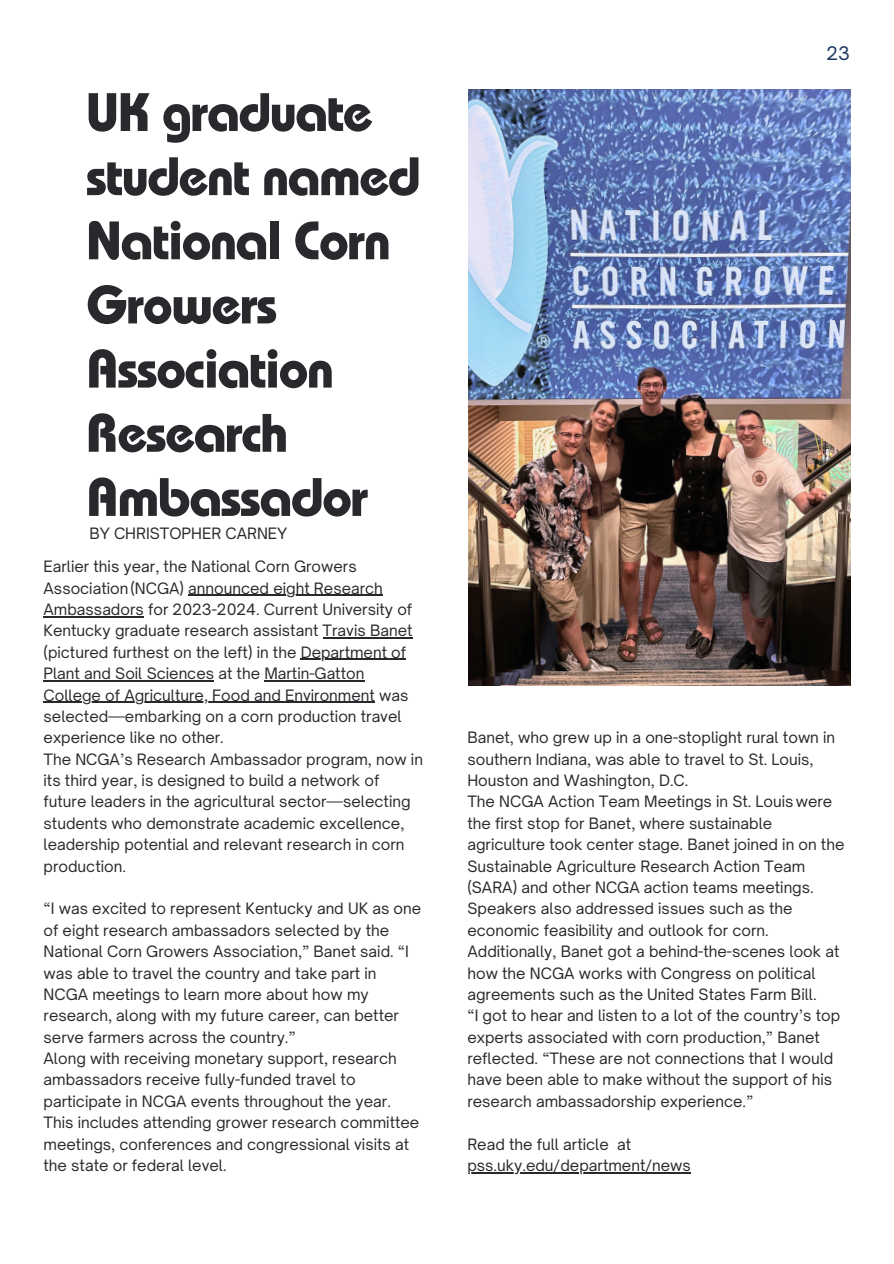
<style>
.page{position:relative;width:894px;height:1264px;background:#fff}
.page>*{position:absolute;margin:0;border:0;box-sizing:border-box;transform-origin:0 0}
.t1{font:700 54px/64.2px "Bauhaus Pro";letter-spacing:-.03em;color:#2b282d}
.t2{font:18px "Open Sauce One";color:#1b365d}
.t3{font:15px/21.3px "Open Sauce One";color:#2b282d}
</style>
<div class="page">
<img style="left:468px;top:89px;width:382px;height:597px">
<hr style="left:188px;top:594px;width:195px;height:2px;background:#2b282d">
<hr style="left:44px;top:616px;width:100px;height:1px;background:#2b282d">
<hr style="left:322px;top:637px;width:90px;height:1px;background:#2b282d">
<hr style="left:300px;top:659px;width:106px;height:1px;background:#2b282d">
<hr style="left:44px;top:680px;width:170px;height:1px;background:#2b282d">
<hr style="left:264px;top:680px;width:100px;height:1px;background:#2b282d">
<hr style="left:44px;top:701px;width:331px;height:1px;background:#2b282d">
<hr style="left:467px;top:1172px;width:223px;height:1px;background:#2b282d">
<h1 class="t1" style="left:86px;top:88px;width:336px">UK graduate student named<br>National Corn<br>Growers<br>Association<br>Research<br>Ambassador</h1>
<p class="t3" style="left:89px;top:522px;width:199px">BY CHRISTOPHER CARNEY</p>
<h1 class="t3" style="left:44px;top:556px;width:341px">Earlier this year, the National Corn Growers<br>Association(NCGA) announced eight Research</h1>
<h2 class="t3" style="left:44px;top:598px;width:370px;text-align:justify">Ambassadors for 2023-2024. Current University of Kentucky graduate research assistant Travis Banet (pictured furthest on the left) in the Department of</h2>
<p class="t3" style="left:44px;top:662px;width:322px">Plant and Soil Sciences at the Martin-Gatton</p>
<p class="t3" style="left:44px;top:684px;width:381px">College of Agriculture, Food and Environment was selected—embarking on a corn production travel experience like no other.<br>The NCGA’s Research Ambassador program, now in its third year, is designed to build a network of future leaders in the agricultural sector—selecting students who demonstrate academic excellence, leadership potential and relevant research in corn production.</p>
<p class="t3" style="left:44px;top:898px;width:379px">“I was excited to represent Kentucky and UK as one of eight research ambassadors selected by the National Corn Growers Association,” Banet said. “I was able to travel the country and take part in NCGA meetings to learn more about how my</p>
<p class="t3" style="left:44px;top:1004px;width:377px">research, along with my future career, can better serve farmers across the country.”<br>Along with receiving monetary support, research ambassadors receive fully-funded travel to participate in NCGA events throughout the year.<br>This includes attending grower research committee meetings, conferences and congressional visits at</p>
<p class="t3" style="left:44px;top:1154px;width:184px">the state or federal level.</p>
<p class="t2" style="left:826px;top:42px;width:25px">23</p>
<p class="t3" style="left:467px;top:727px;width:369px">Banet, who grew up in a one-stoplight rural town in southern Indiana, was able to travel to St. Louis,<br>Houston and Washington, D.C.</p>
<p class="t3" style="left:467px;top:791px;width:378px">The NCGA Action Team Meetings in St. Louis were the first stop for Banet, where sustainable agriculture took center stage. Banet joined in on the Sustainable Agriculture Research Action Team (SARA) and other NCGA action teams meetings.<br>Speakers also addressed issues such as the economic feasibility and outlook for corn.<br>Additionally, Banet got a behind-the-scenes look at how the NCGA works with Congress on political agreements such as the United States Farm Bill.</p>
<p class="t3" style="left:467px;top:1004px;width:374px">“I got to hear and listen to a lot of the country’s top experts associated with corn production,” Banet reflected. “These are not connections that I would have been able to make without the support of his research ambassadorship experience.”</p>
<p class="t3" style="left:467px;top:1133px;width:165px">Read the full article at</p>
<p class="t3" style="left:467px;top:1154px;width:225px">pss.uky.edu/department/news</p>
</div>
